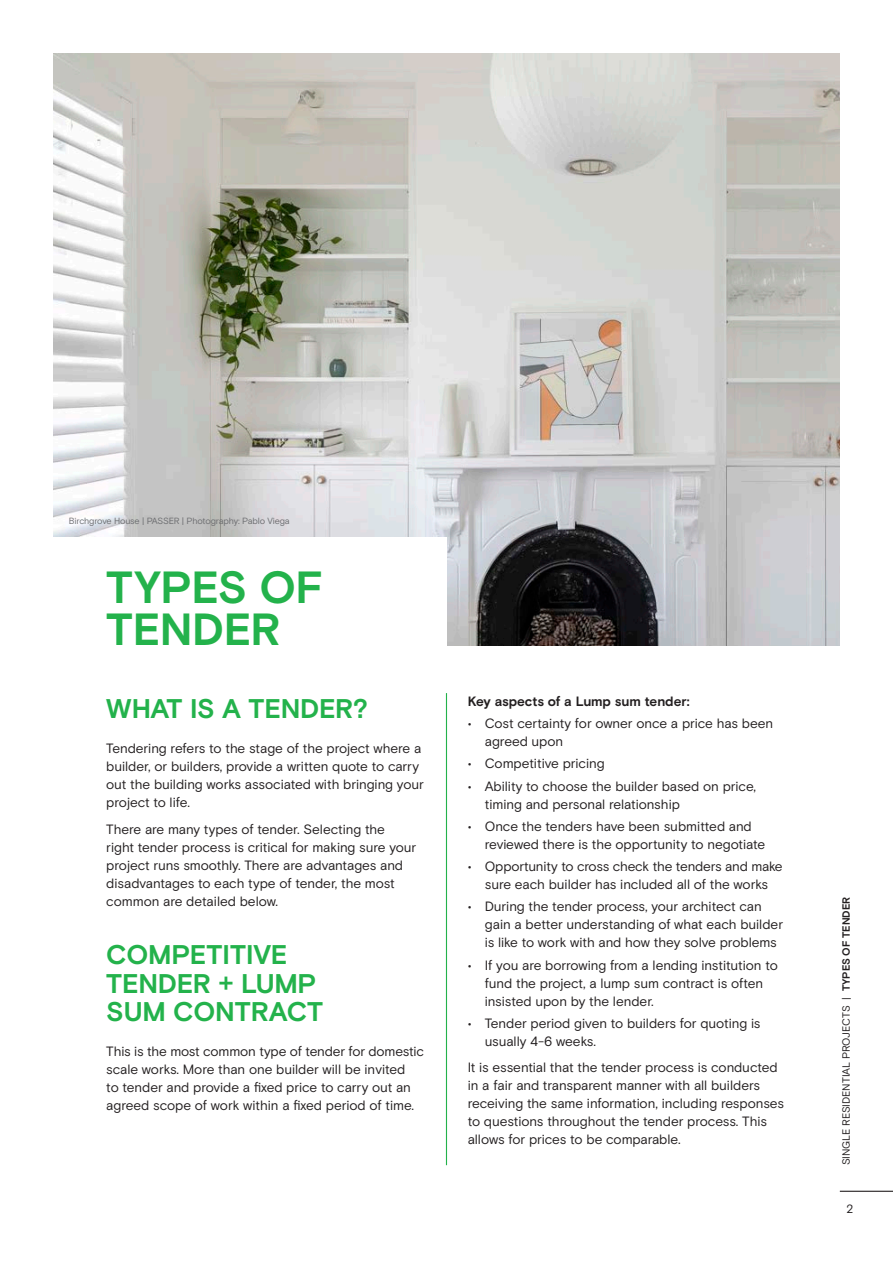
<style>
.page{position:relative;width:893px;height:1263px;background:#fff}
.page>*{position:absolute;margin:0;border:0;box-sizing:border-box;transform-origin:0 0}
.Main_Content_Heading{font:700 45px/42px "Basis Grotesque Pro";letter-spacing:-.015em;color:#23b24b}
.Heading_1{font:700 27px/28.5px "Basis Grotesque Pro";letter-spacing:-.01em;color:#23b24b}
.Body{font:13.5px/18px "Basis Grotesque Pro";letter-spacing:-.005em;color:#231f20}
.Body-2{font:700 13.5px "Basis Grotesque Pro";letter-spacing:-.005em;color:#231f20}
.t1{font:12px "Basis Grotesque Pro";color:#231f20}
.t2{font:10.5px "Basis Grotesque Pro";letter-spacing:-.015em;color:#231f20}
.t3{font:9px "Basis Grotesque Pro";letter-spacing:-.02em;color:#6c6d70}
.s1{font-weight:700}
</style>
<div class="page">
<hr style="left:840px;top:1191px;width:53px;height:1px;background:#231f20">
<img style="left:53px;top:53px;width:787px;height:592px">
<div style="left:32px;top:537px;width:415px;height:128px;background:#fff"></div>
<hr style="left:446px;top:693px;width:1px;height:472px;background:#23b24b">
<p class="t3" style="left:69px;top:516px;width:222px">Birchgrove House | PASSER | Photography: Pablo Viega</p>
<p class="Main_Content_Heading" style="left:106px;top:568px;width:218px">TYPES OF<br>TENDER</p>
<p class="Heading_1" style="left:106px;top:696px;width:263px">WHAT IS A TENDER?</p>
<p class="Body" style="left:106px;top:740px;width:319px">Tendering refers to the stage of the project where a builder, or builders, provide a written quote to carry out the building works associated with bringing your project to life.</p>
<p class="Body" style="left:106px;top:821px;width:311px">There are many types of tender. Selecting the<br>right tender process is critical for making sure your project runs smoothly. There are advantages and disadvantages to each type of tender, the most common are detailed below.</p>
<p class="Heading_1" style="left:106px;top:942px;width:218px">COMPETITIVE<br>TENDER + LUMP<br>SUM CONTRACT</p>
<p class="Body" style="left:106px;top:1043px;width:319px">This is the most common type of tender for domestic scale works. More than one builder will be invited<br>to tender and provide a fixed price to carry out an agreed scope of work within a fixed period of time.</p>
<p class="Body-2" style="left:468px;top:693px;width:223px">Key aspects of a Lump sum tender:</p>
<p class="Body" style="left:485px;top:715px;width:290px;text-indent:-17px">• Cost certainty for owner once a price has been agreed upon</p>
<p class="Body" style="left:468px;top:755px;width:138px">• Competitive pricing</p>
<p class="Body" style="left:485px;top:777px;width:273px;text-indent:-17px">• Ability to choose the builder based on price, timing and personal relationship</p>
<p class="Body" style="left:485px;top:817px;width:282px;text-indent:-17px">• Once the tenders have been submitted and reviewed there is the opportunity to negotiate</p>
<p class="Body" style="left:468px;top:858px;width:316px;text-align:center">• Opportunity to cross check the tenders and make sure each builder has included all of the works</p>
<p class="Body" style="left:485px;top:898px;width:300px;text-indent:-17px">• During the tender process, your architect can gain a better understanding of what each builder is like to work with and how they solve problems</p>
<p class="Body" style="left:485px;top:956px;width:295px;text-indent:-17px">• If you are borrowing from a lending institution to fund the project, a lump sum contract is often insisted upon by the lender.</p>
<p class="Body" style="left:485px;top:1014px;width:277px;text-indent:-17px">• Tender period given to builders for quoting is usually 4-6 weeks.</p>
<p class="Body" style="left:468px;top:1059px;width:318px">It is essential that the tender process is conducted in a fair and transparent manner with all builders receiving the same information, including responses to questions throughout the tender process. This allows for prices to be comparable.</p>
<p class="t2" style="left:840px;top:1165px;width:269px;rotate:-90deg">SINGLE RESIDENTIAL PROJECTS | <span class="s1">TYPES OF TENDER</span></p>
<p class="t1" style="left:846px;top:1202px;width:9px">2</p>
</div>
